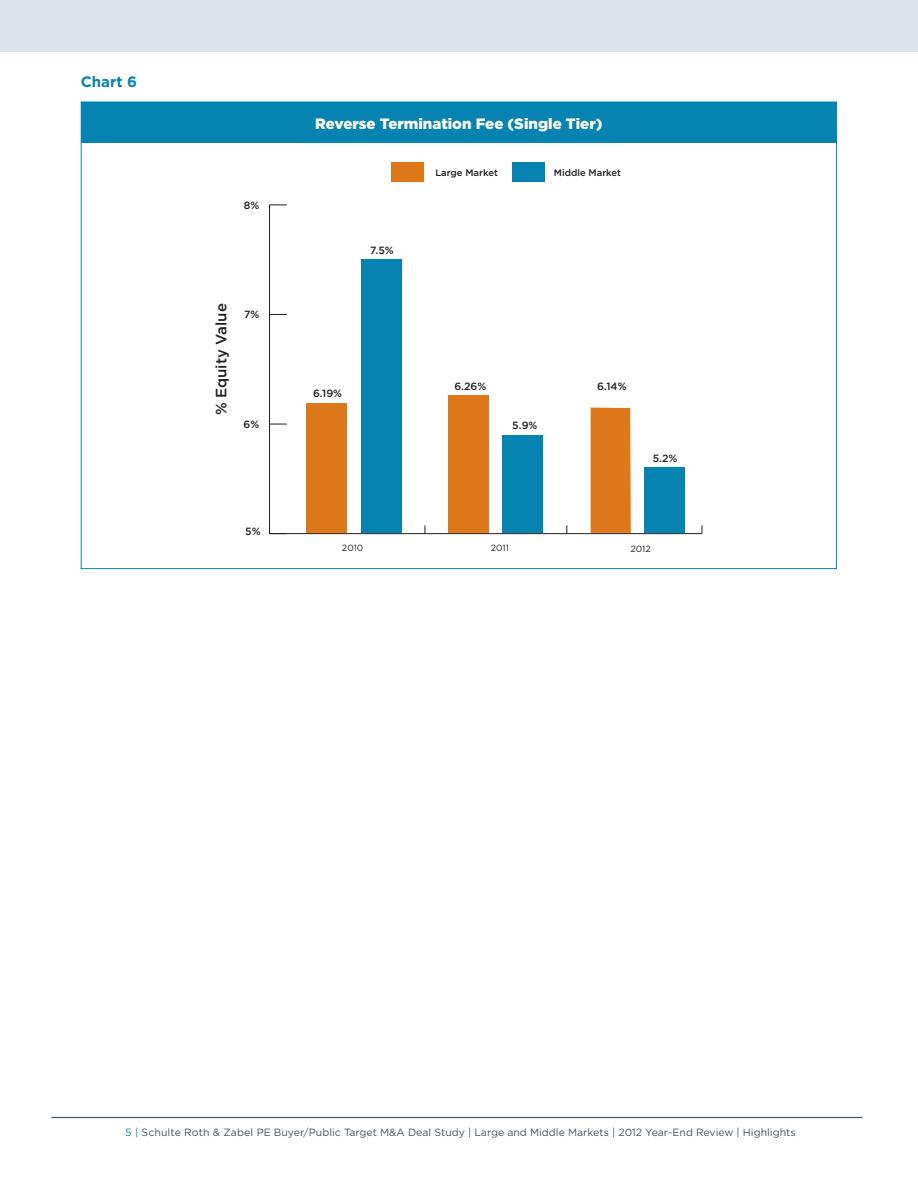
<style>
.page{position:relative;width:918px;height:1188px;background:#fff}
.page>*{position:absolute;margin:0;border:0;box-sizing:border-box;transform-origin:0 0}
.Graph_Heads{font:900 15px "Gotham";color:#fff}
.t1{font:500 15px "Gotham";color:#231f20}
.t2{font:700 15px "Gotham";color:#0783b2}
.t3{font:10.5px "Gotham";color:#425465}
.t4{font:500 10.5px "Gotham";color:#231f20}
.t5{font:500 9.45px "Gotham";color:#231f20}
.t6{font:9px "Gotham";color:#231f20}
.s1{color:#0783b2}
</style>
<div class="page">
<hr style="left:51px;top:1117px;width:811px;height:1px;background:#425465">
<div style="left:0;top:0;width:918px;height:52px;background:#dbe4ea"></div>
<hr style="left:270px;top:533px;width:432px;height:1px;background:#231f20">
<hr style="left:269px;top:205px;width:1px;height:329px;background:#231f20">
<svg style="left:270px;top:424px;width:17px;height:1px"></svg>
<svg style="left:270px;top:314px;width:17px;height:1px"></svg>
<svg style="left:270px;top:204px;width:17px;height:1px"></svg>
<div style="left:361px;top:260px;width:40px;height:273px;background:#0783b2"></div>
<div style="left:503px;top:435px;width:40px;height:98px;background:#0783b2"></div>
<div style="left:645px;top:468px;width:40px;height:65px;background:#0783b2"></div>
<div style="left:307px;top:403px;width:40px;height:130px;background:#de791b"></div>
<div style="left:449px;top:396px;width:40px;height:137px;background:#de791b"></div>
<div style="left:591px;top:408px;width:40px;height:125px;background:#de791b"></div>
<div style="left:512px;top:162px;width:32px;height:20px;background:#0783b2"></div>
<div style="left:391px;top:162px;width:32px;height:20px;background:#de791b"></div>
<div style="left:81px;top:102px;width:756px;height:41px;background:#0783b2"></div>
<p class="t2" style="left:81px;top:73px;width:58px">Chart 6</p>
<p class="t4" style="left:244px;top:199px;width:17px">8%</p>
<p class="t1" style="left:213px;top:415px;width:114px;rotate:-90deg">% Equity Value</p>
<p class="t4" style="left:244px;top:308px;width:17px">7%</p>
<p class="t4" style="left:244px;top:418px;width:17px">6%</p>
<p class="t4" style="left:245px;top:525px;width:17px">5%</p>
<p class="Graph_Heads" style="left:315px;top:115px;width:289px">Reverse Termination Fee (Single Tier)</p>
<p class="t4" style="left:370px;top:244px;width:25px">7.5%</p>
<p class="t5" style="left:435px;top:167px;width:64px">Large Market</p>
<p class="t5" style="left:554px;top:168px;width:69px">Middle Market</p>
<p class="t4" style="left:313px;top:388px;width:31px">6.19%</p>
<p class="t4" style="left:454px;top:380px;width:33px">6.26%</p>
<p class="t4" style="left:597px;top:380px;width:31px">6.14%</p>
<p class="t4" style="left:512px;top:420px;width:27px">5.9%</p>
<p class="t4" style="left:653px;top:452px;width:26px">5.2%</p>
<p class="t6" style="left:342px;top:543px;width:23px">2010</p>
<p class="t6" style="left:491px;top:543px;width:20px">2011</p>
<p class="t6" style="left:630px;top:544px;width:22px">2012</p>
<p class="t3" style="left:125px;top:1126px;width:672px"><span class="s1">5 |</span> Schulte Roth &amp; Zabel PE Buyer/Public Target M&amp;A Deal Study | Large and Middle Markets | 2012 Year-End Review | Highlights</p>
</div>
